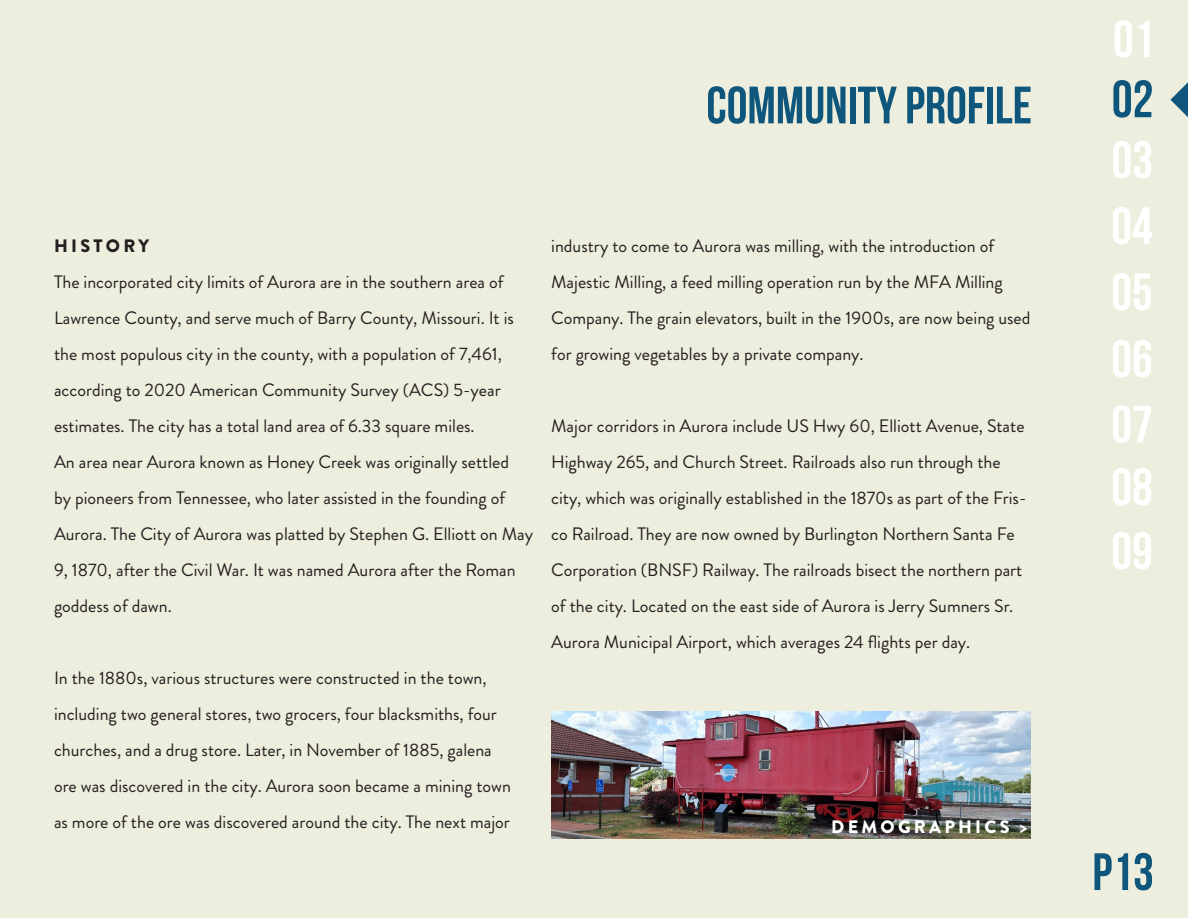
<style>
.page{position:relative;width:1188px;height:918px;background:#edeedd}
.page>*{position:absolute;margin:0;border:0;box-sizing:border-box;transform-origin:0 0}
.t1{font:52.5px "Bebas Neue";color:#0f567c}
.t2{font:52.5px/65.1px "Bebas Neue";color:#fff;text-align:justify}
.A-Body{font:18px/36px "Brandon Grotesque";color:#231f20}
.t3{font:900 18px "Brandon Grotesque";letter-spacing:.18em;color:#fff}
.t4{font:900 18px "Brandon Grotesque";letter-spacing:.18em;color:#231f20}
</style>
<div class="page">
<svg style="left:1170px;top:82px;width:18px;height:35px"></svg>
<img style="left:551px;top:711px;width:479px;height:127px">
<p class="t4" style="left:54px;top:233px;width:97px">HISTORY</p>
<p class="A-Body" style="left:54px;top:264px;width:461px">The incorporated city limits of Aurora are in the southern area of Lawrence County, and serve much of Barry County, Missouri. It is the most populous city in the county, with a population of 7,461, according to 2020 American Community Survey (ACS) 5-year estimates. The city has a total land area of 6.33 square miles.</p>
<p class="A-Body" style="left:54px;top:444px;width:481px">An area near Aurora known as Honey Creek was originally settled<br>by pioneers from Tennessee, who later assisted in the founding of Aurora. The City of Aurora was platted by Stephen G. Elliott on May 9, 1870, after the Civil War. It was named Aurora after the Roman goddess of dawn.</p>
<p class="A-Body" style="left:54px;top:660px;width:459px">In the 1880s, various structures were constructed in the town, including two general stores, two grocers, four blacksmiths, four churches, and a drug store. Later, in November of 1885, galena ore was discovered in the city. Aurora soon became a mining town as more of the ore was discovered around the city. The next major</p>
<h1 class="t2" style="left:1113px;top:6px;width:43px">01</h1>
<h1 class="t1" style="left:706px;top:76px;width:327px">COMMUNITY PROFILE</h1>
<h1 class="t1" style="left:1112px;top:70px;width:43px">02</h1>
<p class="A-Body" style="left:551px;top:228px;width:481px">industry to come to Aurora was milling, with the introduction of Majestic Milling, a feed milling operation run by the MFA Milling Company. The grain elevators, built in the 1900s, are now being used for growing vegetables by a private company.</p>
<p class="A-Body" style="left:551px;top:408px;width:477px">Major corridors in Aurora include US Hwy 60, Elliott Avenue, State Highway 265, and Church Street. Railroads also run through the city, which was originally established in the 1870s as part of the Fris&shy;co Railroad. They are now owned by Burlington Northern Santa Fe Corporation (BNSF) Railway. The railroads bisect the northern part of the city. Located on the east side of Aurora is Jerry Sumners Sr.<br>Aurora Municipal Airport, which averages 24 flights per day.</p>
<h1 class="t2" style="left:1111px;top:127px;width:43px">03<br>04<br>05<br>06<br>07<br>08<br>09</h1>
<p class="t3" style="left:831px;top:814px;width:198px">DEMOGRAPHICS &gt;</p>
<h1 class="t1" style="left:1092px;top:843px;width:63px">P13</h1>
</div>
